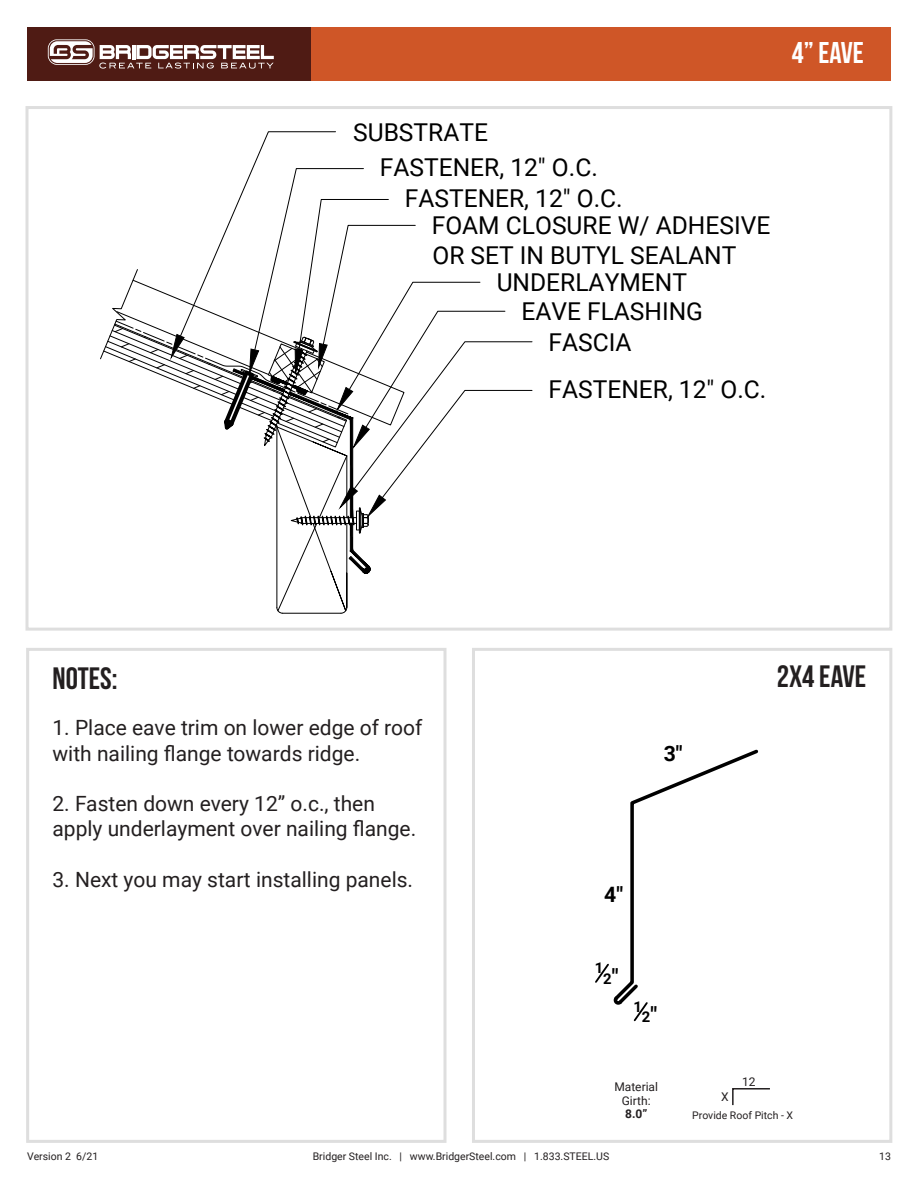
<style>
.page{position:relative;width:918px;height:1188px;background:#fff}
.page>*{position:absolute;margin:0;border:0;box-sizing:border-box;transform-origin:0 0}
.t1{font:30.9px "Bebas Neue";color:#231f20}
.Page_Header_Right{font:30px "Bebas Neue";color:#fff}
.t2{font:24.6px "Roboto";color:#000}
.t3{font:700 21.15px "Roboto";color:#000}
.t4{font:21px "Roboto";color:#231f20}
.t5{font:700 14.85px/10.6px "Roboto";color:#000}
.t6{font:12px "Roboto";color:#231f20}
.t7{font:700 12px "Roboto";color:#231f20}
.t8{font:10.5px "Roboto";color:#231f20}
.s1{font-size:21.15px}
</style>
<div class="page">
<div style="left:310px;top:27px;width:581px;height:54px;background:#cf5627"></div>
<div style="left:27px;top:27px;width:283px;height:54px;background:#4f1b14"></div>
<svg style="left:48px;top:39px;width:226px;height:30px"></svg>
<div style="left:26px;top:106px;width:866px;height:525px;border:3px solid #dedede"></div>
<div style="left:26px;top:648px;width:421px;height:495px;border:3px solid #dedede"></div>
<div style="left:472px;top:648px;width:420px;height:495px;border:3px solid #dedede"></div>
<svg style="left:732px;top:1088px;width:38px;height:18px"></svg>
<hr style="left:283px;top:613px;width:58px;height:1px;background:#000">
<svg style="left:100px;top:132px;width:432px;height:481px"></svg>
<svg style="left:595px;top:749px;width:163px;height:273px"></svg>
<p class="Page_Header_Right" style="left:792px;top:36px;width:74px">4” EAVE</p>
<p class="t2" style="left:353px;top:115px;width:136px">SUBSTRATE</p>
<p class="t2" style="left:380px;top:150px;width:219px">FASTENER, 12" O.C.</p>
<p class="t2" style="left:405px;top:181px;width:219px">FASTENER, 12" O.C.</p>
<p class="t2" style="left:432px;top:208px;width:340px">FOAM CLOSURE W/ ADHESIVE</p>
<p class="t2" style="left:432px;top:238px;width:305px">OR SET IN BUTYL SEALANT</p>
<p class="t2" style="left:497px;top:265px;width:192px">UNDERLAYMENT</p>
<p class="t2" style="left:521px;top:294px;width:183px">EAVE FLASHING</p>
<p class="t2" style="left:548px;top:325px;width:84px">FASCIA</p>
<p class="t2" style="left:548px;top:372px;width:219px">FASTENER, 12" O.C.</p>
<p class="t1" style="left:53px;top:661px;width:67px">NOTES:</p>
<p class="t4" style="left:53px;top:713px;width:371px">1. Place eave trim on lower edge of roof</p>
<p class="t4" style="left:53px;top:738px;width:309px">with nailing flange towards ridge.</p>
<p class="t4" style="left:53px;top:789px;width:324px">2. Fasten down every 12” o.c., then</p>
<p class="t4" style="left:53px;top:814px;width:365px">apply underlayment over nailing flange.</p>
<p class="t4" style="left:53px;top:864px;width:362px">3. Next you may start installing panels.</p>
<p class="t3" style="left:664px;top:739px;width:20px">3"</p>
<p class="t3" style="left:604px;top:879px;width:20px">4"</p>
<p class="t5" style="left:603px;top:962px;width:17px;text-indent:-8px">1<br>2<span class="s1">"</span></p>
<p class="t5" style="left:642px;top:1001px;width:17px;text-indent:-8px">1<br>2<span class="s1">"</span></p>
<p class="t1" style="left:777px;top:659px;width:91px">2X4 EAVE</p>
<p class="t6" style="left:614px;top:1079px;width:45px">Material</p>
<p class="t6" style="left:622px;top:1092px;width:30px">Girth:</p>
<p class="t7" style="left:625px;top:1106px;width:24px">8.0”</p>
<p class="t6" style="left:742px;top:1073px;width:15px">12</p>
<p class="t6" style="left:721px;top:1088px;width:9px">X</p>
<p class="t8" style="left:692px;top:1108px;width:102px">Provide Roof Pitch - X</p>
<p class="t8" style="left:27px;top:1149px;width:73px">Version 2 6/21</p>
<p class="t8" style="left:313px;top:1149px;width:298px">Bridger Steel Inc. | www.BridgerSteel.com | 1.833.STEEL.US</p>
<p class="t8" style="left:879px;top:1149px;width:13px">13</p>
</div>
